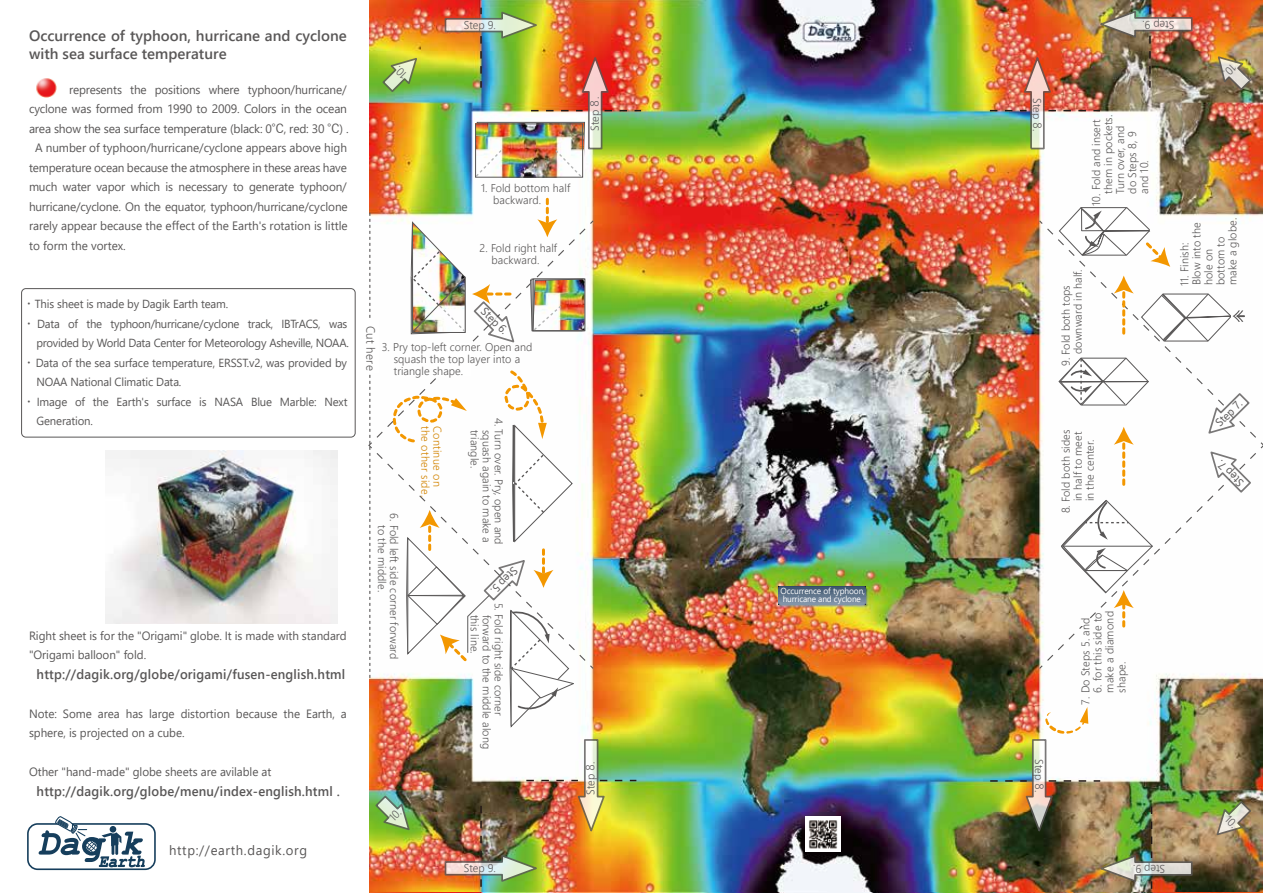
<style>
.page{position:relative;width:1263px;height:893px;background:#fff}
.page>*{position:absolute;margin:0;border:0;box-sizing:border-box;transform-origin:0 0}
.t1{font:600 15px/18px "Yu Gothic UI";color:#595757}
.t2{font:600 13.5px "Yu Gothic UI";letter-spacing:.015em;color:#595757;scale:.96 1}
.t3{font:13.5px "Yu Gothic UI";letter-spacing:.05em;color:#595757}
.t4{font:12.15px "Yu Gothic UI";letter-spacing:-.015em;color:#595757}
.t5{font:12px/19.5px "Yu Gothic UI";letter-spacing:-.005em;color:#595757}
.t6{font:300 12px "Yu Gothic UI";letter-spacing:.025em;color:#595757}
.t7{font:11.7px "Yu Gothic UI";letter-spacing:-.015em;color:#595757}
.t8{font:300 11.25px/12px "Yu Gothic UI";letter-spacing:.01em;color:#595757}
.t9{font:11.25px "Yu Gothic UI";color:#595757}
.t10{font:300 11.25px "Yu Gothic UI";letter-spacing:.025em;color:#d28300}
.t11{font:8.7px/7.5px "Yu Gothic UI";letter-spacing:-.015em;color:#fff;scale:.96 1}
</style>
<div class="page">
<img style="left:370px;top:0;width:893px;height:893px">
<img style="left:106px;top:450px;width:231px;height:174px">
<img style="left:36px;top:78px;width:21px;height:20px">
<div style="left:21px;top:288px;width:334px;height:149px;border:1px solid #595757;border-radius:4px"></div>
<svg style="left:1038px;top:664px;width:6px;height:6px"></svg>
<svg style="left:1046px;top:449px;width:214px;height:213px"></svg>
<svg style="left:1259px;top:441px;width:4px;height:9px"></svg>
<svg style="left:1043px;top:225px;width:214px;height:214px"></svg>
<svg style="left:1038px;top:219px;width:6px;height:6px"></svg>
<svg style="left:1114px;top:276px;width:20px;height:57px"></svg>
<svg style="left:1114px;top:427px;width:20px;height:57px"></svg>
<svg style="left:1140px;top:293px;width:104px;height:49px"></svg>
<img style="left:779px;top:587px;width:87px;height:17px">
<svg style="left:1060px;top:499px;width:93px;height:127px"></svg>
<svg style="left:1058px;top:206px;width:112px;height:61px"></svg>
<img style="left:805px;top:816px;width:35px;height:36px">
<img style="left:445px;top:0;width:196px;height:179px">
<img style="left:990px;top:0;width:202px;height:149px">
<img style="left:990px;top:707px;width:202px;height:186px">
<svg style="left:1208px;top:393px;width:41px;height:41px"></svg>
<svg style="left:1210px;top:451px;width:41px;height:42px"></svg>
<div style="left:1081px;top:620px;width:7px;height:6px;background:#fff"></div>
<div style="left:27px;top:823px;width:129px;height:47px;border:2px solid #163e5c;border-radius:10px"></div>
<svg style="left:39px;top:816px;width:106px;height:51px"></svg>
<svg style="left:382px;top:58px;width:35px;height:34px"></svg>
<img style="left:368px;top:199px;width:268px;height:694px">
<svg style="left:1216px;top:801px;width:35px;height:34px"></svg>
<svg style="left:1218px;top:56px;width:33px;height:34px"></svg>
<h1 class="t1" style="left:29px;top:27px;width:319px">Occurrence of typhoon, hurricane and cyclone with sea surface temperature</h1>
<p class="t4" style="left:69px;top:78px;width:279px">represents the positions where typhoon/hurricane/</p>
<p class="t4" style="left:29px;top:98px;width:319px">cyclone was formed from 1990 to 2009. Colors in the ocean</p>
<p class="t4" style="left:29px;top:117px;width:321px">area show the sea surface temperature (black: 0℃, red: 30 ℃) .</p>
<p class="t4" style="left:35px;top:137px;width:313px">A number of typhoon/hurricane/cyclone appears above high</p>
<p class="t4" style="left:29px;top:156px;width:319px">temperature ocean because the atmosphere in these areas have</p>
<p class="t4" style="left:29px;top:176px;width:319px">much water vapor which is necessary to generate typhoon/</p>
<p class="t4" style="left:29px;top:195px;width:320px">hurricane/cyclone. On the equator, typhoon/hurricane/cyclone</p>
<p class="t4" style="left:29px;top:215px;width:320px">rarely appear because the effect of the Earth's rotation is little</p>
<p class="t4" style="left:29px;top:234px;width:98px">to form the vortex.</p>
<p class="t7" style="left:26px;top:293px;width:204px">・ This sheet is made by Dagik Earth team.</p>
<p class="t7" style="left:26px;top:313px;width:323px">・ Data of the typhoon/hurricane/cyclone track, IBTrACS, was</p>
<p class="t7" style="left:36px;top:332px;width:314px">provided by World Data Center for Meteorology Asheville, NOAA.</p>
<p class="t7" style="left:26px;top:352px;width:322px">・ Data of the sea surface temperature, ERSST.v2, was provided by</p>
<p class="t7" style="left:37px;top:371px;width:146px">NOAA National Climatic Data.</p>
<p class="t7" style="left:26px;top:391px;width:323px">・ Image of the Earth's surface is NASA Blue Marble: Next</p>
<p class="t7" style="left:37px;top:410px;width:58px">Generation.</p>
<p class="t5" style="left:29px;top:624px;width:319px">Right sheet is for the "Origami" globe. It is made with standard "Origami balloon" fold.</p>
<p class="t2" style="left:37px;top:666px;width:323px">http://dagik.org/globe/origami/fusen-english.html</p>
<p class="t5" style="left:29px;top:702px;width:319px">Note: Some area has large distortion because the Earth, a sphere, is projected on a cube.</p>
<p class="t5" style="left:29px;top:761px;width:244px">Other "hand-made" globe sheets are avilable at</p>
<p class="t2" style="left:37px;top:783px;width:317px">http://dagik.org/globe/menu/index-english.html .</p>
<p class="t8" style="left:464px;top:17px;width:34px">Step 9.</p>
<p class="t8" style="left:587px;top:131px;width:35px;rotate:-90deg">Step ８.</p>
<p class="t8" style="left:493px;top:181px;width:79px;text-indent:-12px">1. Fold bottom half backward.</p>
<p class="t8" style="left:479px;top:241px;width:79px;text-align:center">2. Fold right half backward.</p>
<p class="t9" style="left:490px;top:302px;width:34px;rotate:45deg">Step 6.</p>
<p class="t6" style="left:382px;top:326px;width:46px;rotate:90deg">Cut here</p>
<p class="t8" style="left:394px;top:339px;width:140px;text-indent:-12px">3. Pry top-left corner. Open and squash the top layer into a triangle shape.</p>
<p class="t8" style="left:402px;top:525px;width:136px;text-indent:-12px;rotate:90deg">6. Fold left side corner forward to the middle.</p>
<p class="t10" style="left:436px;top:426px;width:73px;rotate:90deg">the other side.</p>
<p class="t10" style="left:448px;top:426px;width:62px;rotate:90deg">Continue on</p>
<p class="t8" style="left:512px;top:430px;width:116px;line-height:24px;text-indent:-12px;rotate:90deg">4. Turn over. Pry, open and triangle.</p>
<p class="t8" style="left:494px;top:430px;width:115px;rotate:90deg">squash again to make a</p>
<p class="t9" style="left:523px;top:576px;width:34px;rotate:135deg">Step 5.</p>
<p class="t8" style="left:512px;top:615px;width:103px;line-height:24px;text-indent:-12px;rotate:90deg">5. Fold right side corner this line.</p>
<p class="t8" style="left:494px;top:615px;width:136px;rotate:90deg">forward to the middle along</p>
<p class="t8" style="left:583px;top:795px;width:35px;rotate:-90deg">Step ８.</p>
<p class="t11" style="left:780px;top:586px;width:90px">Occurrence of typhoon, hurricane and cyclone</p>
<p class="t8" style="left:1174px;top:32px;width:34px;rotate:-180deg">Step 9.</p>
<p class="t8" style="left:1045px;top:98px;width:35px;rotate:90deg">Step ８.</p>
<p class="t8" style="left:1088px;top:194px;width:80px;text-indent:-12px;rotate:-90deg">10. Fold and insert them in pockets.<br>Turn over, and do Steps 8, 9 and 10.</p>
<p class="t8" style="left:1058px;top:354px;width:86px;text-indent:-12px;rotate:-90deg">9. Fold both tops downward in half.</p>
<p class="t8" style="left:1058px;top:501px;width:73px;text-indent:-12px;rotate:-90deg">8. Fold both sides in half to meet in the center.</p>
<p class="t8" style="left:1177px;top:285px;width:69px;text-indent:-12px;rotate:-90deg">　11. Finish:<br>Blow into the hole on bottom to make a globe.</p>
<p class="t9" style="left:1210px;top:417px;width:34px;rotate:-45deg">Step 7.</p>
<p class="t9" style="left:1234px;top:492px;width:34px;rotate:-135deg">Step 7.</p>
<p class="t8" style="left:1047px;top:759px;width:35px;rotate:90deg">Step ８.</p>
<p class="t8" style="left:1078px;top:705px;width:88px;rotate:-90deg">7. Do Steps 5. and</p>
<p class="t8" style="left:1090px;top:693px;width:83px;rotate:-90deg">6. for this side to make a diamond shape.</p>
<p class="t3" style="left:169px;top:838px;width:140px">http://earth.dagik.org</p>
<p class="t8" style="left:464px;top:860px;width:34px">Step 9.</p>
<p class="t8" style="left:1165px;top:876px;width:34px;rotate:-180deg">Step 9.</p>
</div>
